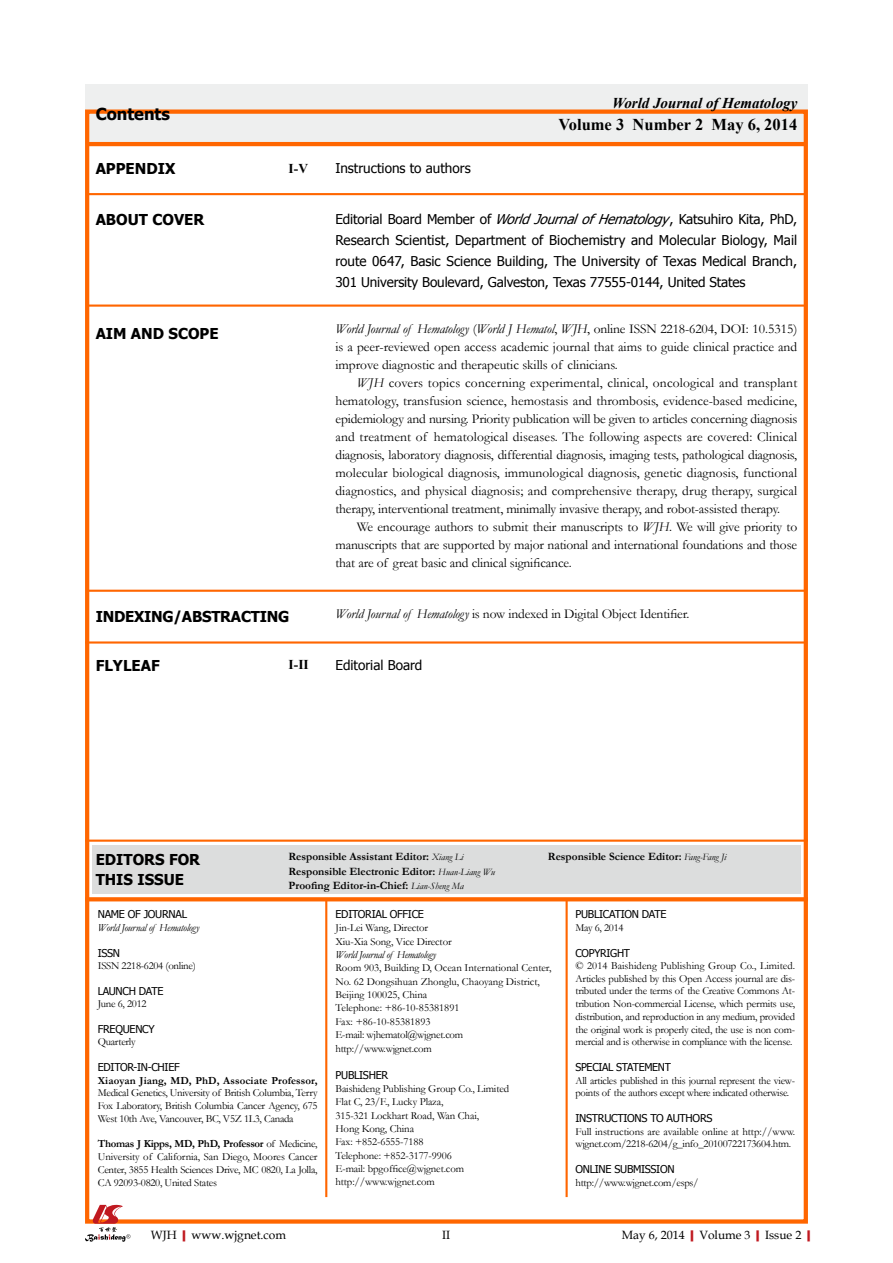
<style>
.page{position:relative;width:893px;height:1263px;background:#fff}
.page>*{position:absolute;margin:0;border:0;box-sizing:border-box;transform-origin:0 0}
.t1{font:700 16.5px "Times New Roman";color:#000}
.t2{font:700 16.5px "Tahoma";color:#000}
.t3{font:700 15px/20.2px "Tahoma";color:#000}
.t4{font:italic 700 15px "Times New Roman";color:#000}
.t5{font:13.5px "Garamond";color:#000}
.t6{font:13.5px/21px "Tahoma";letter-spacing:-.01em;color:#000;text-align:justify}
.t7{font:italic 13.5px "Garamond";letter-spacing:-.01em;color:#000}
.t8{font:700 13.5px "Times New Roman";color:#000}
.t9{font:12px "Book Antiqua";color:#000}
.t10{font:700 11.25px/13.8px "Garamond";color:#000}
.t11{font:10.8px/12.6px "Garamond";letter-spacing:-.02em;color:#000}
.t12{font:10.8px/13.4px "Garamond";color:#000}
.t13{font:10.8px/12.1px "Tahoma";letter-spacing:-.025em;color:#000}
.t14{font:italic 10.8px/12.3px "Garamond";letter-spacing:-.025em;color:#000}
.s1{font-style:italic}
.s2{font-style:normal}
.s3{font-weight:400;font-style:italic;font-size:9.75px}
.s4{font-family:"Tahoma"}
.s5{font-family:"Garamond"}
.s6{font-family:"Tahoma";font-style:normal}
.s7{font-weight:700}
.s8{font-weight:700;color:#c01920}
</style>
<div class="page">
<div style="left:85px;top:84px;width:723px;height:60px;background:#eeefef"></div>
<div style="left:85px;top:109px;width:723px;height:1115px;border:4px solid #f60"></div>
<div style="left:92px;top:846px;width:709px;height:48px;background:#dcdddd"></div>
<svg style="left:85px;top:897px;width:723px;height:4px;background:#ff6d0d"></svg>
<hr style="left:85px;top:839px;width:723px;height:3px;background:#f60">
<hr style="left:86px;top:142px;width:721px;height:4px;background:#f60">
<hr style="left:325px;top:900px;width:2px;height:297px;background:#f60">
<hr style="left:566px;top:899px;width:2px;height:298px;background:#f60">
<hr style="left:86px;top:304px;width:721px;height:3px;background:#f60">
<hr style="left:86px;top:193px;width:721px;height:2px;background:#f60">
<hr style="left:86px;top:590px;width:721px;height:2px;background:#f60">
<hr style="left:85px;top:641px;width:721px;height:2px;background:#f60">
<svg style="left:85px;top:1205px;width:45px;height:37px"></svg>
<p class="t2" style="left:96px;top:102px;width:76px">CONTENTS</p>
<p class="t4" style="left:612px;top:92px;width:187px">World Journal of Hematology</p>
<p class="t1" style="left:558px;top:113px;width:240px">Volume 3 Number 2 May 6, 2014</p>
<p class="t8" style="left:289px;top:159px;width:21px">I-V</p>
<p class="t6" style="left:335px;top:157px;width:137px">Instructions to authors</p>
<p class="t3" style="left:96px;top:157px;width:81px">APPENDIX</p>
<p class="t3" style="left:96px;top:208px;width:110px">ABOUT COVER</p>
<p class="t6" style="left:335px;top:208px;width:463px">Editorial Board Member of <span class="s1">WorldJournalofHematology</span>, Katsuhiro Kita, PhD, Research Scientist, Department of Biochemistry and Molecular Biology, Mail route 0647, Basic Science Building, The University of Texas Medical Branch, 301 University Boulevard, Galveston, Texas 77555-0144, United States</p>
<p class="t7" style="left:335px;top:319px;width:463px">World Journal of Hematology <span class="s2">(</span>World J Hematol<span class="s2">,</span> WJH<span class="s2">, online ISSN 2218-6204, DOI: 10.5315)</span></p>
<p class="t5" style="left:335px;top:337px;width:463px">is a peer-reviewed open access academic journal that aims to guide clinical practice and</p>
<p class="t5" style="left:335px;top:355px;width:284px">improve diagnostic and therapeutic skills of clinicians.</p>
<p class="t5" style="left:357px;top:373px;width:442px"><span class="s1">WJH</span> covers topics concerning experimental, clinical, oncological and transplant</p>
<p class="t5" style="left:335px;top:391px;width:463px">hematology, transfusion science, hemostasis and thrombosis, evidence-based medicine,</p>
<p class="t5" style="left:335px;top:409px;width:463px">epidemiology and nursing. Priority publication will be given to articles concerning diagnosis</p>
<p class="t5" style="left:335px;top:427px;width:463px">and treatment of hematological diseases. The following aspects are covered: Clinical</p>
<p class="t5" style="left:335px;top:445px;width:463px">diagnosis, laboratory diagnosis, differential diagnosis, imaging tests, pathological diagnosis,</p>
<p class="t5" style="left:335px;top:463px;width:463px">molecular biological diagnosis, immunological diagnosis, genetic diagnosis, functional</p>
<p class="t5" style="left:335px;top:481px;width:463px">diagnostics, and physical diagnosis; and comprehensive therapy, drug therapy, surgical</p>
<p class="t5" style="left:335px;top:499px;width:446px">therapy, interventional treatment, minimally invasive therapy, and robot-assisted therapy.</p>
<p class="t5" style="left:357px;top:517px;width:442px">We encourage authors to submit their manuscripts to <span class="s1">WJH</span>. We will give priority to</p>
<p class="t5" style="left:335px;top:535px;width:463px">manuscripts that are supported by major national and international foundations and those</p>
<p class="t5" style="left:335px;top:553px;width:238px">that are of great basic and clinical significance.</p>
<p class="t5" style="left:335px;top:604px;width:356px"><span class="s1">World Journal of Hematology</span> is now indexed in Digital Object Identifier.</p>
<p class="t3" style="left:96px;top:322px;width:125px">AIM AND SCOPE</p>
<p class="t3" style="left:96px;top:605px;width:18px">INDEXIN</p>
<p class="t3" style="left:163px;top:605px;width:40px">G/ABSTRACTIN</p>
<p class="t3" style="left:278px;top:605px;width:13px">G</p>
<p class="t3" style="left:96px;top:655px;width:66px">FLYLEAF</p>
<p class="t8" style="left:289px;top:655px;width:22px">I-II</p>
<p class="t6" style="left:335px;top:653px;width:89px">Editorial Board</p>
<p class="t3" style="left:96px;top:848px;width:106px">EDITORS FOR<br>THIS ISSUE</p>
<p class="t10" style="left:288px;top:850px;width:176px">Responsible Assistant Editor: <span class="s3">Xiang Li</span></p>
<p class="t10" style="left:548px;top:850px;width:180px">Responsible Science Editor: <span class="s3">Fang-Fang Ji</span></p>
<p class="t10" style="left:288px;top:865px;width:208px">Responsible Electronic Editor: <span class="s3">Huan-Liang Wu<br></span>Proofing Editor-in-Chief: <span class="s3">Lian-Sheng Ma</span></p>
<p class="t12" style="left:335px;top:908px;width:218px"><span class="s4">EDITORIAL OFFICE<br></span>Jin-Lei Wang, Director<br>Xiu-Xia Song, Vice Director<br><span class="s1">World Journal of Hematology<br></span>Room 903, Building D, Ocean International Center,<br>No. 62 Dongsihuan Zhonglu, Chaoyang District,<br>Beijing 100025, China<br>Telephone: +86-10-85381891<br>Fax: +86-10-85381893<br>E-mail: wjhematol@wjgnet.com http://www.wjgnet.com</p>
<p class="t11" style="left:335px;top:1068px;width:175px;line-height:13.4px"><span class="s4">PUBLISHER<br></span>Baishideng Publishing Group Co., Limited<br>Flat C, 23/F., Lucky Plaza,<br>315-321 Lockhart Road, Wan Chai,<br>Hong Kong, China<br>Fax: +852-6555-7188<br>Telephone: +852-3177-9906<br>E-mail: bpgoffice@wjgnet.com http://www.wjgnet.com</p>
<p class="t13" style="left:575px;top:908px;width:93px">PUBLICATION DATE<br><span class="s5">May 6, 2014</span></p>
<p class="t11" style="left:575px;top:946px;width:221px"><span class="s4">COPYRIGHT<br></span>© 2014 Baishideng Publishing Group Co., Limited.<br>Articles published by this Open Access journal are dis&shy;tributed under the terms of the Creative Commons At&shy;tribution Non-commercial License, which permits use, distribution, and reproduction in any medium, provided the original work is properly cited, the use is non com&shy;mercial and is otherwise in compliance with the license.</p>
<p class="t11" style="left:575px;top:1061px;width:221px"><span class="s4">SPECIAL STATEMENT<br></span>All articles published in this journal represent the view&shy;points of the authors except where indicated otherwise.</p>
<p class="t11" style="left:575px;top:1112px;width:221px"><span class="s4">INSTRUCTIONS TO AUTHORS<br></span>Full instructions are available online at http://www. wjgnet.com/2218-6204/g_info_20100722173604.htm.</p>
<p class="t11" style="left:575px;top:1163px;width:125px;line-height:12.1px"><span class="s4">ONLINE SUBMISSION </span>http://www.wjgnet.com/esps/</p>
<p class="t14" style="left:98px;top:908px;width:103px"><span class="s6">NAME OF JOURNAL<br></span>World Journal of Hematology</p>
<p class="t11" style="left:98px;top:947px;width:100px;line-height:12.1px"><span class="s4">ISSN<br></span>ISSN 2218-6204 (online)</p>
<p class="t13" style="left:98px;top:984px;width:67px">LAUNCH DATE<br><span class="s5">June 6, 2012</span></p>
<p class="t13" style="left:98px;top:1022px;width:58px">FREQUENCY<br><span class="s5">Quarterly</span></p>
<p class="t11" style="left:98px;top:1061px;width:221px"><span class="s4">EDITOR-IN-CHIEF<br></span><span class="s7">Xiaoyan Jiang, MD, PhD, Associate Professor, </span>Medical Genetics, University of British Columbia, Terry Fox Laboratory, British Columbia Cancer Agency, 675<br>West 10th Ave, Vancouver, BC, V5Z 1L3, Canada</p>
<p class="t11" style="left:98px;top:1137px;width:221px;text-align:justify"><span class="s7">Thomas J Kipps, MD, PhD, Professor</span> of Medicine, University of California, San Diego, Moores Cancer Center, 3855 Health Sciences Drive, MC 0820, La Jolla, CA 92093-0820, United States</p>
<p class="t9" style="left:151px;top:1226px;width:137px">WJH<span class="s8">|</span>www.wjgnet.com</p>
<p class="t9" style="left:442px;top:1226px;width:10px">II</p>
<p class="t9" style="left:622px;top:1226px;width:196px">May 6, 2014<span class="s8">|</span>Volume 3<span class="s8">|</span>Issue 2<span class="s8">|</span></p>
</div>
